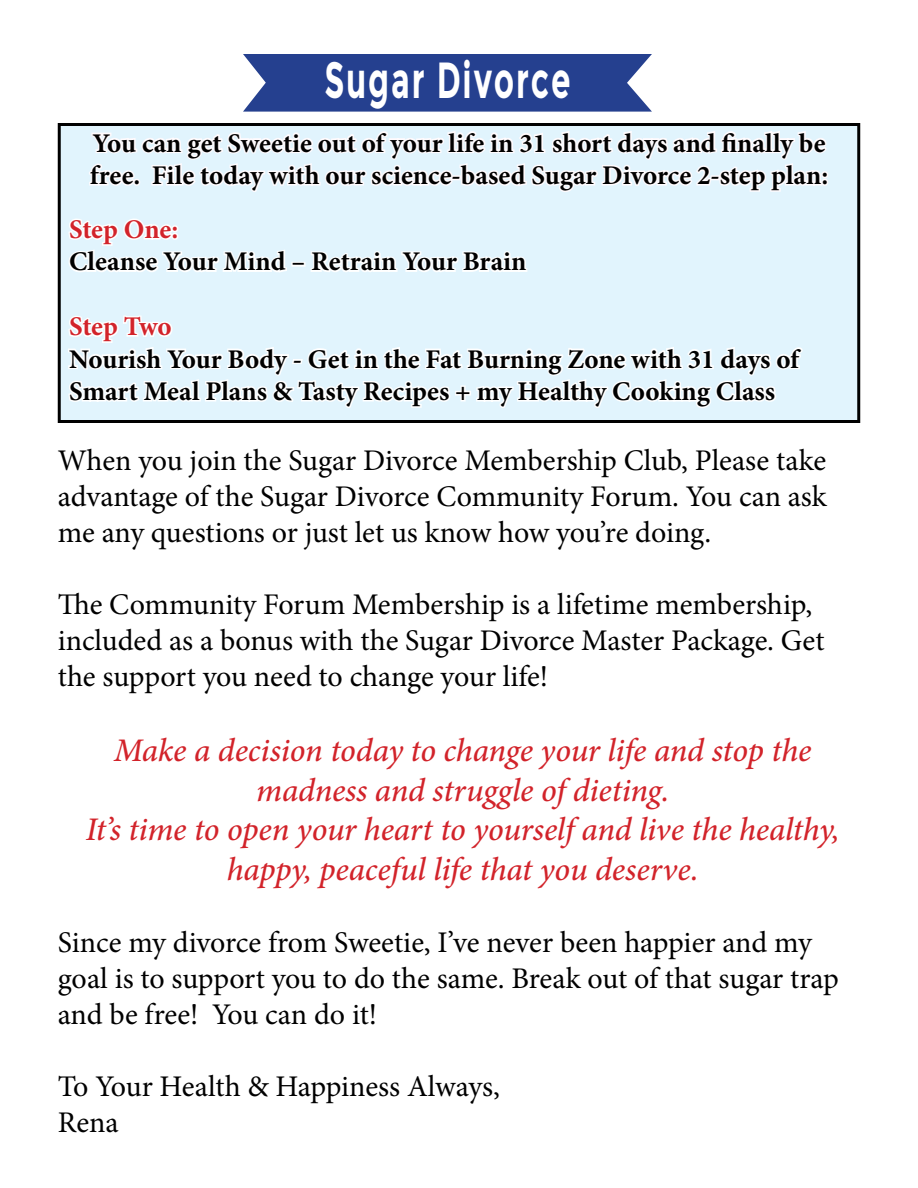
<style>
.page{position:relative;width:918px;height:1188px;background:#fff}
.page>*{position:absolute;margin:0;border:0;box-sizing:border-box;transform-origin:0 0}
.t1{font:700 50.7px "Montserrat";letter-spacing:.06em;color:#fff;scale:.62 1}
.t2{font:italic 500 33px/39.6px "Minion Pro";letter-spacing:-.01em;color:#d2232a;text-align:center}
.t3{font:30px/36px "Minion Pro";letter-spacing:-.005em;color:#000}
.t4{font:700 27px/32.4px "Minion Pro";color:#000}
.t5{font:700 27px "Minion Pro";letter-spacing:-.005em;color:#d2232a}
</style>
<div class="page">
<div style="left:59px;top:124px;width:800px;height:298px;background:#e1f4fd"></div>
<div style="left:58px;top:123px;width:802px;height:300px;border:3px solid #000"></div>
<svg style="left:66px;top:54px;width:763px;height:354px"></svg>
<h1 class="t1" style="left:324px;top:50px;width:399px">Sugar Divorce</h1>
<p class="t4" style="left:90px;top:126px;width:740px">You can get Sweetie out of your life in 31 short days and finally be free. File today with our science-based Sugar Divorce 2-step plan:</p>
<p class="t5" style="left:69px;top:210px;width:111px">Step One:</p>
<p class="t4" style="left:69px;top:245px;width:459px">Cleanse Your Mind – Retrain Your Brain</p>
<p class="t5" style="left:69px;top:308px;width:104px">Step Two</p>
<p class="t4" style="left:69px;top:342px;width:732px">Nourish Your Body - Get in the Fat Burning Zone with 31 days of<br>Smart Meal Plans &amp; Tasty Recipes + my Healthy Cooking Class</p>
<p class="t3" style="left:58px;top:442px;width:771px;text-align:justify">When you join the Sugar Divorce Membership Club, Please take advantage of the Sugar Divorce Community Forum. You can ask me any questions or just let us know how you’re doing.</p>
<p class="t3" style="left:58px;top:586px;width:768px">The Community Forum Membership is a lifetime membership, included as a bonus with the Sugar Divorce Master Package. Get the support you need to change your life!</p>
<p class="t2" style="left:86px;top:731px;width:756px">Make a decision today to change your life and stop the madness and struggle of dieting.<br>It’s time to open your heart to yourself and live the healthy, happy, peaceful life that you deserve.</p>
<p class="t3" style="left:58px;top:925px;width:783px">Since my divorce from Sweetie, I’ve never been happier and my goal is to support you to do the same. Break out of that sugar trap and be free! You can do it!</p>
<p class="t3" style="left:58px;top:1069px;width:444px">To Your Health &amp; Happiness Always,<br>Rena</p>
</div>
